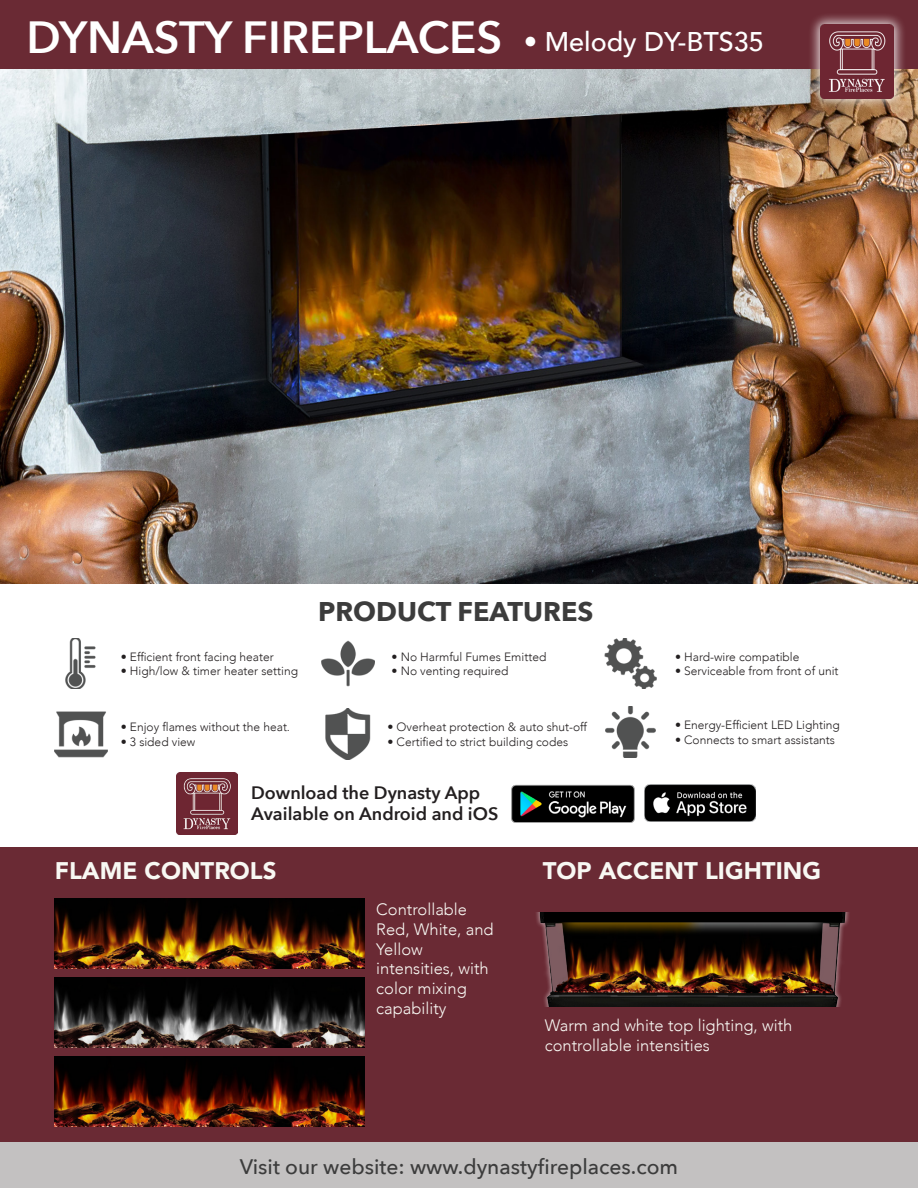
<style>
.page{position:relative;width:918px;height:1188px;background:#fff}
.page>*{position:absolute;margin:0;border:0;box-sizing:border-box;transform-origin:0 0}
.t1{font:600 45px "Avenir Next";color:#fff}
.t2{font:700 27px "Avenir Next";color:#3c3c3c}
.t3{font:500 27px "Avenir";color:#fff}
.t4{font:900 24px "Avenir";color:#f8f8f3}
.t5{font:500 21px "Avenir Next";color:#3c3c3c}
.t6{font:600 18px "Avenir Next";color:#231f20}
.t7{font:300 16.5px/19.8px "Avenir";color:#f8f8f3}
.t8{font:300 12px "Avenir";color:#231f20}
</style>
<div class="page">
<div style="left:0;top:863px;width:918px;height:325px;background:#6a2a34"></div>
<div style="left:0;top:0;width:918px;height:106px;background:#6a2a34"></div>
<img style="left:0;top:69px;width:918px;height:514px">
<img style="left:325px;top:708px;width:46px;height:51px">
<img style="left:321px;top:640px;width:53px;height:47px">
<img style="left:65px;top:638px;width:31px;height:51px">
<img style="left:605px;top:638px;width:52px;height:51px">
<img style="left:55px;top:711px;width:53px;height:47px">
<img style="left:605px;top:707px;width:51px;height:50px">
<img style="left:176px;top:772px;width:61px;height:62px">
<img style="left:511px;top:784px;width:124px;height:38px">
<img style="left:644px;top:785px;width:111px;height:37px">
<div style="left:0;top:848px;width:918px;height:18px;background:#6a2a34"></div>
<div style="left:0;top:1143px;width:918px;height:45px;background:#c3c1c1"></div>
<div style="left:808px;top:12px;width:99px;height:99px;background:#fff;opacity:.75"></div>
<img style="left:821px;top:25px;width:73px;height:73px">
<img style="left:55px;top:898px;width:309px;height:70px">
<img style="left:55px;top:978px;width:309px;height:70px">
<img style="left:55px;top:1057px;width:309px;height:70px">
<img style="left:536px;top:912px;width:313px;height:94px">
<p class="t1" style="left:26px;top:-1px;width:478px">DYNASTY FIREPLACES</p>
<p class="t3" style="left:524px;top:18px;width:242px">• Melody DY-BTS35</p>
<p class="t8" style="left:121px;top:650px;width:154px">• Efficient front facing heater</p>
<p class="t8" style="left:121px;top:664px;width:179px">• High/low &amp; timer heater setting</p>
<p class="t8" style="left:121px;top:720px;width:171px">• Enjoy flames without the heat.</p>
<p class="t8" style="left:121px;top:734px;width:76px">• 3 sided view</p>
<p class="t2" style="left:318px;top:588px;width:277px">PRODUCT FEATURES</p>
<p class="t8" style="left:392px;top:650px;width:156px">• No Harmful Fumes Emitted</p>
<p class="t8" style="left:392px;top:664px;width:118px">• No venting required</p>
<p class="t8" style="left:387px;top:720px;width:201px">• Overheat protection &amp; auto shut-off</p>
<p class="t8" style="left:387px;top:734px;width:182px">• Certified to strict building codes</p>
<p class="t6" style="left:251px;top:777px;width:231px">Download the Dynasty App</p>
<p class="t6" style="left:251px;top:799px;width:249px">Available on Android and iOS</p>
<p class="t8" style="left:675px;top:650px;width:126px">• Hard-wire compatible</p>
<p class="t8" style="left:675px;top:664px;width:165px">• Serviceable from front of unit</p>
<p class="t8" style="left:675px;top:718px;width:166px">• Energy-Efficient LED Lighting</p>
<p class="t8" style="left:675px;top:733px;width:162px">• Connects to smart assistants</p>
<p class="t4" style="left:55px;top:850px;width:223px">FLAME CONTROLS</p>
<p class="t7" style="left:376px;top:899px;width:119px">Controllable<br>Red, White, and<br>Yellow</p>
<p class="t7" style="left:376px;top:959px;width:114px">intensities, with color mixing</p>
<p class="t7" style="left:376px;top:998px;width:72px">capability</p>
<p class="t4" style="left:543px;top:850px;width:280px">TOP ACCENT LIGHTING</p>
<p class="t7" style="left:545px;top:1015px;width:249px">Warm and white top lighting, with</p>
<p class="t7" style="left:545px;top:1035px;width:167px">controllable intensities</p>
<p class="t5" style="left:240px;top:1149px;width:440px">Visit our website: www.dynastyfireplaces.com</p>
</div>
